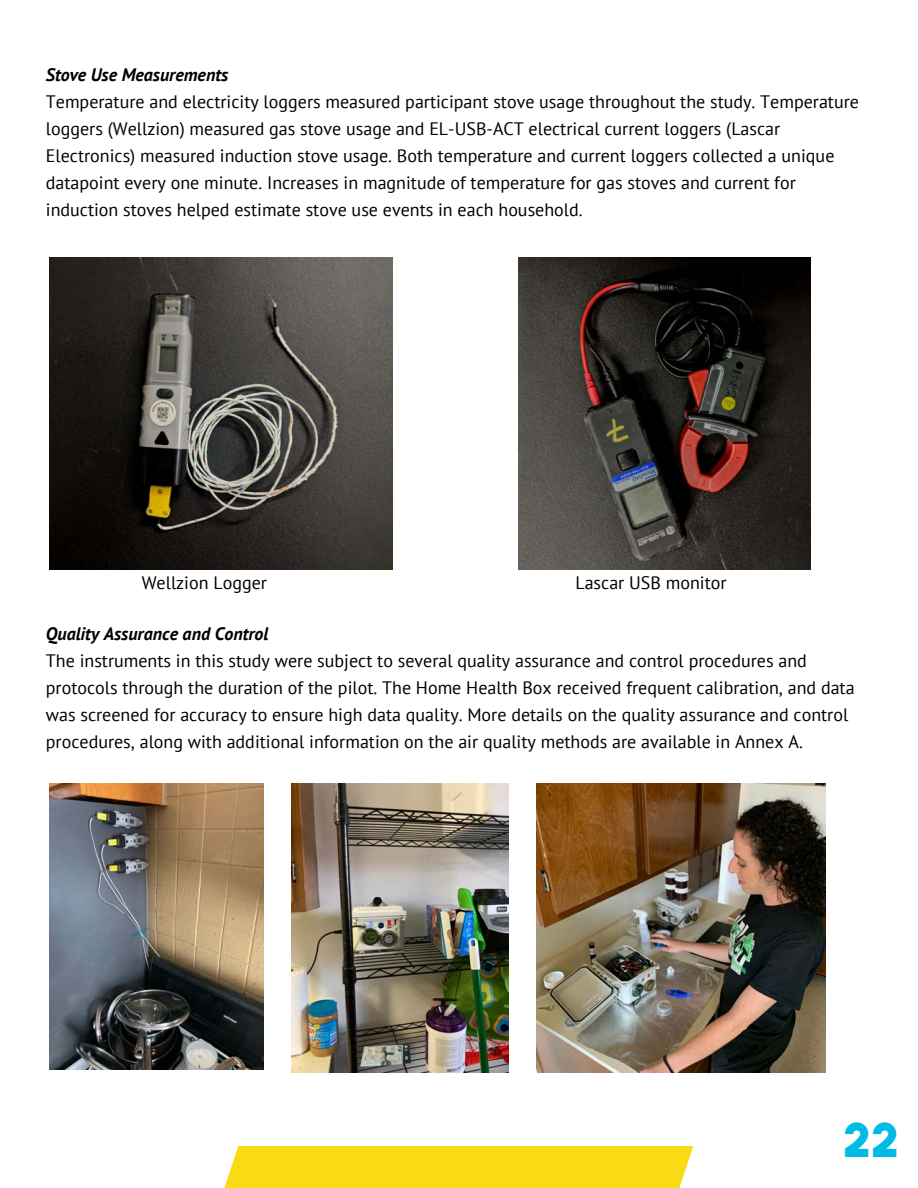
<style>
.page{position:relative;width:918px;height:1188px;background:#fff}
.page>*{position:absolute;margin:0;border:0;box-sizing:border-box;transform-origin:0 0}
.t1{font:47.25px "The Bold Font";color:#00bce5}
.t2{font:18px/27px "PT Sans";color:#000}
.t3{font:italic 700 18px "PT Sans";color:#000}
</style>
<div class="page">
<div style="left:214px;top:1146px;width:479px;height:42px;background:#f8db14"></div>
<img style="left:49px;top:258px;width:343px;height:312px">
<img style="left:518px;top:258px;width:293px;height:312px">
<img style="left:49px;top:784px;width:215px;height:286px">
<img style="left:292px;top:784px;width:217px;height:289px">
<img style="left:537px;top:784px;width:289px;height:289px">
<p class="t3" style="left:46px;top:62px;width:184px">Stove Use Measurements</p>
<p class="t2" style="left:46px;top:88px;width:815px">Temperature and electricity loggers measured participant stove usage throughout the study. Temperature loggers (Wellzion) measured gas stove usage and EL-USB-ACT electrical current loggers (Lascar Electronics) measured induction stove usage. Both temperature and current loggers collected a unique datapoint every one minute. Increases in magnitude of temperature for gas stoves and current for induction stoves helped estimate stove use events in each household.</p>
<p class="t2" style="left:142px;top:569px;width:127px">Wellzion Logger</p>
<p class="t2" style="left:575px;top:569px;width:153px">Lascar USB monitor</p>
<p class="t3" style="left:46px;top:622px;width:224px">Quality Assurance and Control</p>
<p class="t2" style="left:46px;top:647px;width:810px">The instruments in this study were subject to several quality assurance and control procedures and protocols through the duration of the pilot. The Home Health Box received frequent calibration, and data was screened for accuracy to ensure high data quality. More details on the quality assurance and control procedures, along with additional information on the air quality methods are available in Annex A.</p>
<h1 class="t1" style="left:843px;top:1122px;width:57px">22</h1>
</div>
